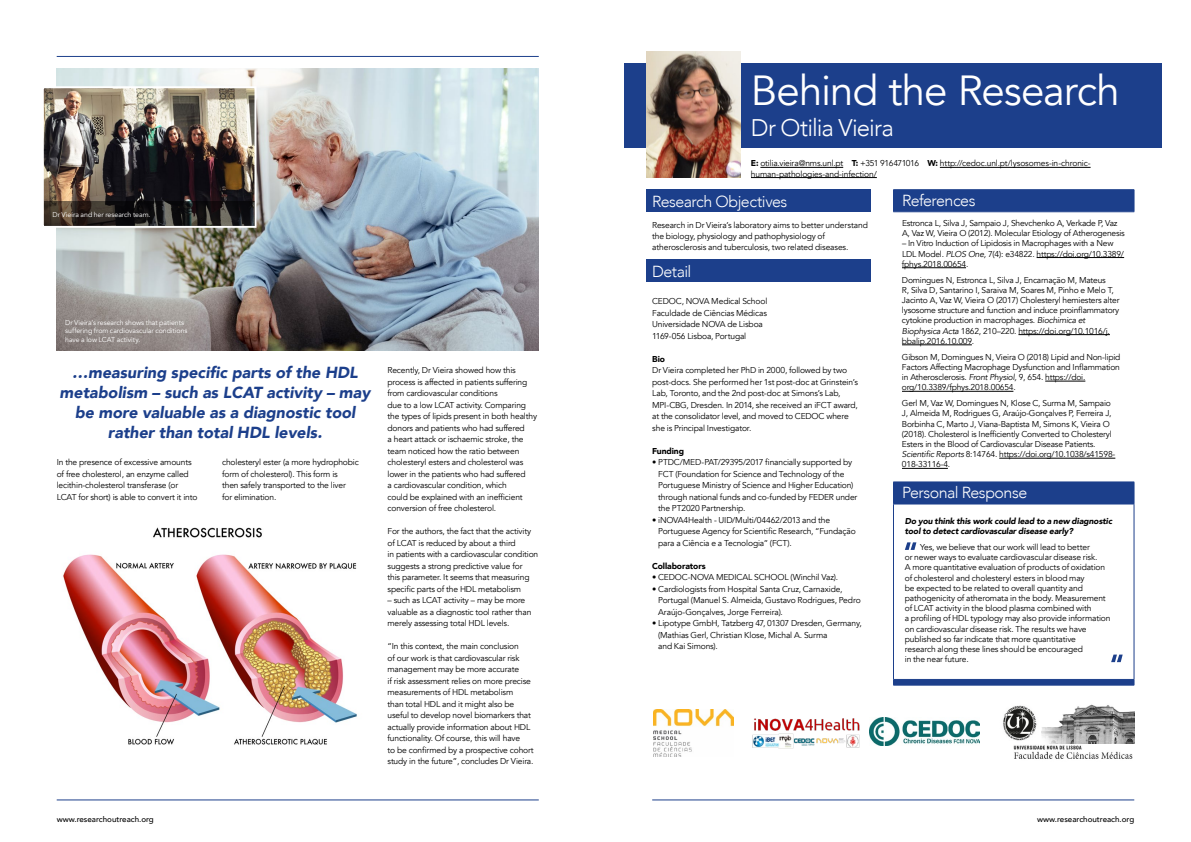
<style>
.page{position:relative;width:1191px;height:842px;background:#fff}
.page>*{position:absolute;margin:0;border:0;box-sizing:border-box;transform-origin:0 0}
.t1{font:42px "Avenir";letter-spacing:-.02em;color:#fff}
.t2{font:300 24px "Avenir";letter-spacing:-.04em;color:#fff}
.t3{font:italic 900 16px/20px "Avenir";color:#1c3f8b;text-align:center}
.t4{font:300 16px "Avenir";letter-spacing:-.03em;color:#fff}
.t5{font:8.5px/11.5px "Avenir";letter-spacing:-.02em;color:#000}
.t6{font:italic 900 8.5px/10.2px "Avenir";letter-spacing:-.01em;color:#000}
.t7{font:900 8.5px "Avenir";letter-spacing:-.01em;color:#000}
.t8{font:500 8px "Avenir";color:#000}
.t9{font:7px/8.5px "Avenir";letter-spacing:-.005em;color:#fff}
.s1{font-weight:900}
.s2{font-style:italic}
</style>
<div class="page">
<hr style="left:652px;top:800px;width:482px;height:1px;background:#1c3f8b">
<hr style="left:57px;top:800px;width:482px;height:1px;background:#1c3f8b">
<hr style="left:57px;top:56px;width:482px;height:1px;background:#1c3f8b">
<div style="left:646px;top:260px;width:224px;height:22px;background:#1c3f8b"></div>
<div style="left:646px;top:189px;width:224px;height:22px;background:#1c3f8b"></div>
<hr style="left:760px;top:167px;width:83px;height:1px;background:#000">
<hr style="left:940px;top:167px;width:150px;height:1px;background:#000">
<hr style="left:751px;top:177px;width:126px;height:1px;background:#000">
<div style="left:624px;top:63px;width:537px;height:84px;background:#1c3f8b"></div>
<img style="left:646px;top:51px;width:95px;height:127px">
<div style="left:894px;top:190px;width:239px;height:495px;background:#1c3f8b"></div>
<svg style="left:893px;top:212px;width:241px;height:467px"></svg>
<svg style="left:893px;top:190px;width:1px;height:21px"></svg>
<hr style="left:893px;top:189px;width:241px;height:1px;background:#1c3f8b">
<svg style="left:1133px;top:190px;width:1px;height:21px"></svg>
<hr style="left:893px;top:211px;width:241px;height:1px;background:#1c3f8b">
<svg style="left:893px;top:483px;width:1px;height:21px"></svg>
<hr style="left:893px;top:482px;width:241px;height:1px;background:#1c3f8b">
<svg style="left:1133px;top:483px;width:1px;height:21px"></svg>
<hr style="left:893px;top:504px;width:1px;height:175px;background:#1c3f8b">
<hr style="left:893px;top:504px;width:241px;height:1px;background:#1c3f8b">
<hr style="left:1133px;top:504px;width:1px;height:175px;background:#1c3f8b">
<hr style="left:893px;top:679px;width:241px;height:1px;background:#1c3f8b">
<hr style="left:893px;top:685px;width:241px;height:1px;background:#1c3f8b">
<hr style="left:1036px;top:257px;width:88px;height:1px;background:#000">
<hr style="left:902px;top:268px;width:64px;height:1px;background:#000">
<hr style="left:1018px;top:334px;width:92px;height:1px;background:#000">
<hr style="left:902px;top:345px;width:70px;height:1px;background:#000">
<hr style="left:1045px;top:381px;width:40px;height:1px;background:#000">
<hr style="left:902px;top:391px;width:111px;height:1px;background:#000">
<hr style="left:999px;top:458px;width:116px;height:1px;background:#000">
<hr style="left:902px;top:468px;width:46px;height:1px;background:#000">
<svg style="left:905px;top:542px;width:11px;height:8px"></svg>
<svg style="left:1111px;top:655px;width:11px;height:7px"></svg>
<img style="left:752px;top:718px;width:108px;height:31px">
<img style="left:1041px;top:704px;width:93px;height:40px">
<img style="left:1003px;top:705px;width:34px;height:36px">
<img style="left:1013px;top:745px;width:120px;height:14px">
<img style="left:653px;top:710px;width:80px;height:47px">
<img style="left:870px;top:718px;width:109px;height:27px">
<img style="left:63px;top:527px;width:294px;height:218px">
<img style="left:57px;top:68px;width:482px;height:282px">
<img style="left:45px;top:89px;width:208px;height:112px">
<div style="left:42px;top:86px;width:214px;height:142px;border:2px solid #fff"></div>
<svg style="left:44px;top:201px;width:210px;height:24px;background:#282421"></svg>
<h1 class="t1" style="left:751px;top:65px;width:370px">Behind the Research</h1>
<h2 class="t2" style="left:751px;top:113px;width:144px">Dr Otilia Vieira</h2>
<p class="t9" style="left:53px;top:210px;width:99px">Dr Vieira and her research team.</p>
<p class="t9" style="left:65px;top:318px;width:124px">Dr Vieira’s research shows that patients suffering from cardiovascular conditions have a low LCAT activity.</p>
<h3 class="t3" style="left:60px;top:362px;width:312px">…measuring specific parts of the HDL metabolism – such as LCAT activity – may be more valuable as a diagnostic tool rather than total HDL levels.</h3>
<p class="t5" style="left:222px;top:457px;width:138px">cholesteryl ester (a more hydrophobic form of cholesterol). This form is<br>then safely transported to the liver<br>for elimination.</p>
<p class="t5" style="left:57px;top:457px;width:142px">In the presence of excessive amounts of free cholesterol, an enzyme called lecithin-cholesterol transferase (or LCAT for short) is able to convert it into</p>
<p class="t5" style="left:387px;top:365px;width:151px">Recently, Dr Vieira showed how this process is affected in patients suffering from cardiovascular conditions<br>due to a low LCAT activity. Comparing the types of lipids present in both healthy donors and patients who had suffered<br>a heart attack or ischaemic stroke, the team noticed how the ratio between cholesteryl esters and cholesterol was lower in the patients who had suffered<br>a cardiovascular condition, which<br>could be explained with an inefficient conversion of free cholesterol.</p>
<p class="t5" style="left:387px;top:526px;width:152px">For the authors, the fact that the activity of LCAT is reduced by about a third<br>in patients with a cardiovascular condition suggests a strong predictive value for<br>this parameter. It seems that measuring specific parts of the HDL metabolism</p>
<p class="t5" style="left:387px;top:595px;width:145px">– such as LCAT activity – may be more valuable as a diagnostic tool rather than merely assessing total HDL levels.</p>
<p class="t5" style="left:387px;top:641px;width:148px">“In this context, the main conclusion<br>of our work is that cardiovascular risk management may be more accurate<br>if risk assessment relies on more precise measurements of HDL metabolism<br>than total HDL and it might also be useful to develop novel biomarkers that actually provide information about HDL functionality. Of course, this will have<br>to be confirmed by a prospective cohort study in the future”, concludes Dr Vieira.</p>
<p class="t5" style="left:751px;top:158px;width:341px;line-height:10.2px"><span class="s1">E:</span> otilia.vieira@nms.unl.pt <span class="s1">T:</span> +351 916471016 <span class="s1">W:</span> http://cedoc.unl.pt/lysosomes-in-chronic&shy;human-pathologies-and-infection/</p>
<h3 class="t4" style="left:652px;top:192px;width:137px">Research Objectives</h3>
<p class="t5" style="left:652px;top:220px;width:217px;line-height:11px">Research in Dr Vieira’s laboratory aims to better understand the biology, physiology and pathophysiology of atherosclerosis and tuberculosis, two related diseases.</p>
<h3 class="t4" style="left:652px;top:262px;width:41px">Detail</h3>
<p class="t5" style="left:652px;top:296px;width:117px">CEDOC, NOVA Medical School<br>Faculdade de Ciências Médicas<br>Universidade NOVA de Lisboa<br>1169-056 Lisboa, Portugal</p>
<p class="t7" style="left:652px;top:352px;width:14px">Bio</p>
<p class="t5" style="left:652px;top:365px;width:207px">Dr Vieira completed her PhD in 2000, followed by two post-docs. She performed her 1st post-doc at Grinstein’s Lab, Toronto, and the 2nd post-doc at Simons’s Lab, MPI-CBG, Dresden. In 2014, she received an iFCT award, at the consolidator level, and moved to CEDOC where she is Principal Investigator.</p>
<p class="t7" style="left:652px;top:444px;width:33px">Funding</p>
<p class="t5" style="left:658px;top:457px;width:201px;text-indent:-6px">• PTDC/MED-PAT/29395/2017 financially supported by FCT (Foundation for Science and Technology of the Portuguese Ministry of Science and Higher Education) through national funds and co-funded by FEDER under the PT2020 Partnership.</p>
<p class="t5" style="left:658px;top:514px;width:199px;text-indent:-6px">• iNOVA4Health - UID/Multi/04462/2013 and the<br>Portuguese Agency for Scientific Research, “Fundação para a Ciência e a Tecnologia” (FCT).</p>
<p class="t7" style="left:652px;top:559px;width:55px">Collaborators</p>
<p class="t5" style="left:652px;top:572px;width:187px">• CEDOC-NOVA MEDICAL SCHOOL (Winchil Vaz).</p>
<p class="t5" style="left:658px;top:583px;width:204px;text-indent:-6px">• Cardiologists from Hospital Santa Cruz, Carnaxide,<br>Portugal (Manuel S. Almeida, Gustavo Rodrigues, Pedro<br>Araújo-Gonçalves, Jorge Ferreira).</p>
<p class="t5" style="left:658px;top:618px;width:205px;text-indent:-6px">• Lipotype GmbH, Tatzberg 47, 01307 Dresden, Germany, (Mathias Gerl, Christian Klose, Michal A. Surma<br>and Kai Simons).</p>
<h3 class="t4" style="left:902px;top:191px;width:75px">References</h3>
<p class="t5" style="left:902px;top:218px;width:224px;line-height:10.2px">Estronca L, Silva J, Sampaio J, Shevchenko A, Verkade P, Vaz<br>A, Vaz W, Vieira O (2012). Molecular Etiology of Atherogenesis</p>
<p class="t5" style="left:902px;top:238px;width:224px;line-height:10.2px">– In Vitro Induction of Lipidosis in Macrophages with a New<br>LDL Model. <span class="s2">PLOS One,</span> 7(4): e34822. https://doi.org/10.3389/ fphys.2018.00654.</p>
<p class="t5" style="left:902px;top:275px;width:219px;line-height:10.2px">Domingues N, Estronca L, Silva J, Encarnação M, Mateus<br>R, Silva D, Santarino I, Saraiva M, Soares M, Pinho e Melo T, Jacinto A, Vaz W, Vieira O (2017) Cholesteryl hemiesters alter lysosome structure and function and induce proinflammatory cytokine production in macrophages. <span class="s2">Biochimica et Biophysica Acta</span> 1862, 210–220. https://doi.org/10.1016/j. bbalip.2016.10.009.</p>
<p class="t5" style="left:902px;top:352px;width:220px;line-height:10.2px">Gibson M, Domingues N, Vieira O (2018) Lipid and Non-lipid Factors Affecting Macrophage Dysfunction and Inflammation in Atherosclerosis. <span class="s2">Front Physiol,</span> 9, 654. https://doi. org/10.3389/fphys.2018.00654.</p>
<p class="t5" style="left:902px;top:398px;width:215px;line-height:10.2px">Gerl M, Vaz W, Domingues N, Klose C, Surma M, Sampaio J, Almeida M, Rodrigues G, Araújo-Gonçalves P, Ferreira J, Borbinha C, Marto J, Viana-Baptista M, Simons K, Vieira O (2018). Cholesterol is Inefficiently Converted to Cholesteryl Esters in the Blood of Cardiovascular Disease Patients.<br><span class="s2">Scientific Reports</span> 8:14764. https://doi.org/10.1038/s41598- 018-33116-4.</p>
<h3 class="t4" style="left:902px;top:483px;width:127px">Personal Response</h3>
<p class="t6" style="left:905px;top:516px;width:209px">Do you think this work could lead to a new diagnostic tool to detect cardiovascular disease early?</p>
<p class="t5" style="left:905px;top:542px;width:207px;line-height:10.2px;text-indent:15px">Yes, we believe that our work will lead to better<br>or newer ways to evaluate cardiovascular disease risk.<br>A more quantitative evaluation of products of oxidation of cholesterol and cholesteryl esters in blood may<br>be expected to be related to overall quantity and pathogenicity of atheromata in the body. Measurement of LCAT activity in the blood plasma combined with<br>a profiling of HDL typology may also provide information on cardiovascular disease risk. The results we have published so far indicate that more quantitative<br>research along these lines should be encouraged<br>in the near future.</p>
<p class="t8" style="left:57px;top:812px;width:99px">www.researchoutreach.org</p>
<p class="t8" style="left:1037px;top:812px;width:99px">www.researchoutreach.org</p>
</div>
